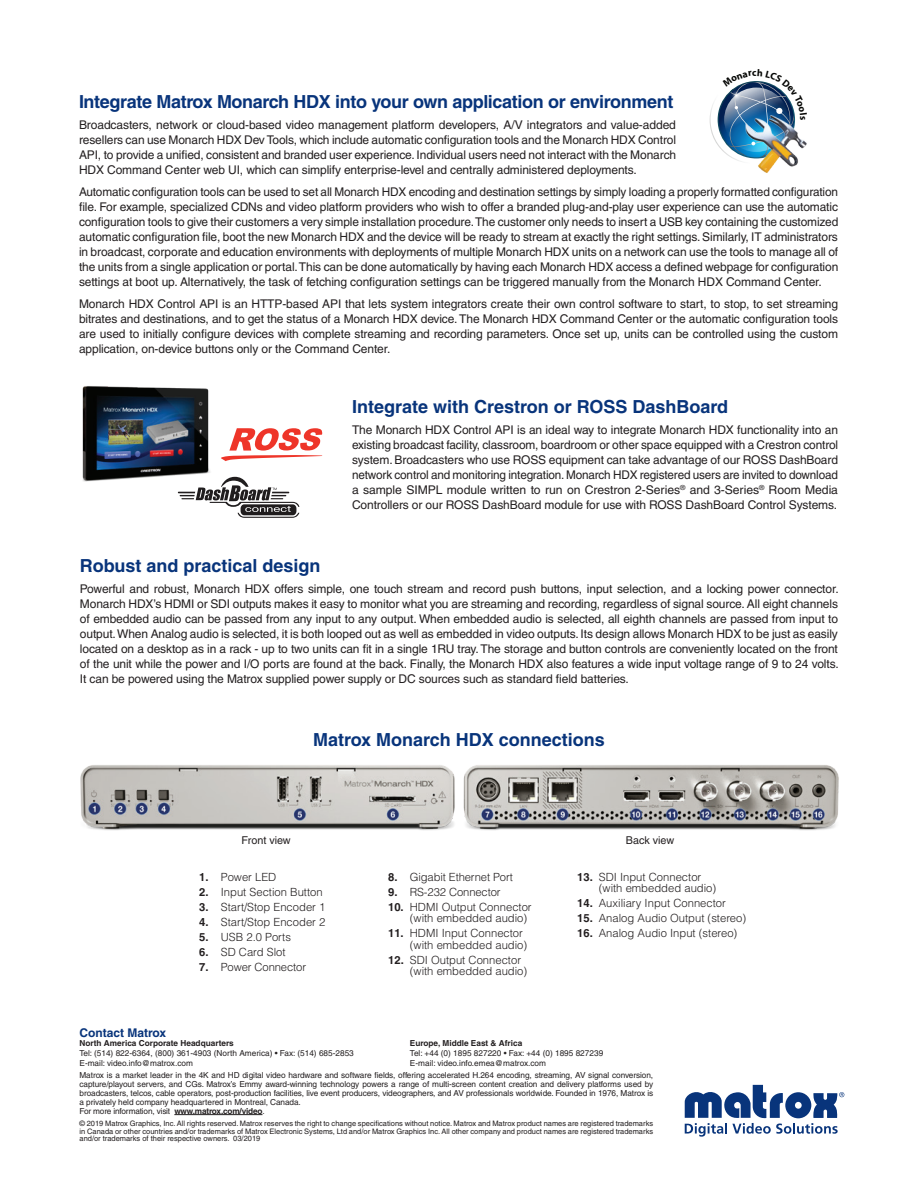
<style>
.page{position:relative;width:918px;height:1188px;background:#fff}
.page>*{position:absolute;margin:0;border:0;box-sizing:border-box;transform-origin:0 0}
.t1{font:700 18px "Helvetica";color:#08347b}
.t2{font:700 18px "Helvetica";letter-spacing:-.02em;color:#08347b}
.t3{font:12px/15px "Helvetica";letter-spacing:-.01em;color:#231f20;text-align:justify}
.t4{font:700 12px "Helvetica";color:#08347b}
.t5{font:300 11.25px/11.2px "Helvetica";color:#231f20}
.t6{font:10.8px "Helvetica";color:#231f20}
.t7{font:8.25px/9px "Helvetica";letter-spacing:-.01em;color:#231f20}
.t8{font:700 8.25px "Helvetica";color:#231f20}
.t9{font:7.5px/7.5px "Helvetica";color:#231f20;text-align:justify}
.s1{font-weight:700}
</style>
<div class="page">
<img style="left:758px;top:164px;width:39px;height:9px">
<hr style="left:174px;top:1114px;width:88px;height:1px;background:#231f20">
<svg style="left:685px;top:1085px;width:159px;height:52px"></svg>
<img style="left:82px;top:386px;width:128px;height:107px">
<svg style="left:178px;top:477px;width:121px;height:41px"></svg>
<svg style="left:221px;top:428px;width:101px;height:33px"></svg>
<img style="left:80px;top:765px;width:759px;height:66px">
<img style="left:710px;top:81px;width:97px;height:83px">
<h1 class="t2" style="left:79px;top:90px;width:596px">Integrate Matrox Monarch HDX into your own application or environment</h1>
<p class="t3" style="left:79px;top:118px;width:599px">Broadcasters, network or cloud-based video management platform developers, A/V integrators and value-added resellers can use Monarch HDX Dev Tools, which include automatic configuration tools and the Monarch HDX Control API, to provide a unified, consistent and branded user experience. Individual users need not interact with the Monarch HDX Command Center web UI, which can simplify enterprise-level and centrally administered deployments.</p>
<p class="t3" style="left:79px;top:184px;width:761px">Automatic configuration tools can be used to set all Monarch HDX encoding and destination settings by simply loading a properly formatted configuration file. For example, specialized CDNs and video platform providers who wish to offer a branded plug-and-play user experience can use the automatic configuration tools to give their customers a very simple installation procedure. The customer only needs to insert a USB key containing the customized automatic configuration file, boot the new Monarch HDX and the device will be ready to stream at exactly the right settings. Similarly, IT administrators in broadcast, corporate and education environments with deployments of multiple Monarch HDX units on a network can use the tools to manage all of the units from a single application or portal. This can be done automatically by having each Monarch HDX access a defined webpage for configuration settings at boot up. Alternatively, the task of fetching configuration settings can be triggered manually from the Monarch HDX Command Center.</p>
<p class="t3" style="left:79px;top:296px;width:761px">Monarch HDX Control API is an HTTP-based API that lets system integrators create their own control software to start, to stop, to set streaming bitrates and destinations, and to get the status of a Monarch HDX device. The Monarch HDX Command Center or the automatic configuration tools are used to initially configure devices with complete streaming and recording parameters. Once set up, units can be controlled using the custom application, on-device buttons only or the Command Center.</p>
<h1 class="t1" style="left:352px;top:395px;width:377px">Integrate with Crestron or ROSS DashBoard</h1>
<p class="t3" style="left:352px;top:423px;width:488px">The Monarch HDX Control API is an ideal way to integrate Monarch HDX functionality into an existing broadcast facility, classroom, boardroom or other space equipped with a Crestron control system. Broadcasters who use ROSS equipment can take advantage of our ROSS DashBoard network control and monitoring integration. Monarch HDX registered users are invited to download a sample SIMPL module written to run on Crestron 2-Series<sup>®</sup> and 3-Series<sup>®</sup> Room Media Controllers or our ROSS DashBoard module for use with ROSS DashBoard Control Systems.</p>
<h1 class="t1" style="left:80px;top:554px;width:242px">Robust and practical design</h1>
<p class="t3" style="left:80px;top:582px;width:760px">Powerful and robust, Monarch HDX offers simple, one touch stream and record push buttons, input selection, and a locking power connector.<br>Monarch HDX’s HDMI or SDI outputs makes it easy to monitor what you are streaming and recording, regardless of signal source. All eight channels of embedded audio can be passed from any input to any output. When embedded audio is selected, all eighth channels are passed from input to output. When Analog audio is selected, it is both looped out as well as embedded in video outputs. Its design allows Monarch HDX to be just as easily located on a desktop as in a rack - up to two units can fit in a single 1RU tray. The storage and button controls are conveniently located on the front of the unit while the power and I/O ports are found at the back. Finally, the Monarch HDX also features a wide input voltage range of 9 to 24 volts.<br>It can be powered using the Matrox supplied power supply or DC sources such as standard field batteries.</p>
<h1 class="t1" style="left:313px;top:729px;width:293px">Matrox Monarch HDX connections</h1>
<p class="t6" style="left:242px;top:834px;width:51px">Front view</p>
<p class="t6" style="left:626px;top:834px;width:50px">Back view</p>
<p class="t5" style="left:199px;top:871px;width:79px"><span class="s1">1.</span> Power LED</p>
<p class="t5" style="left:199px;top:886px;width:125px"><span class="s1">2.</span> Input Section Button</p>
<p class="t5" style="left:199px;top:901px;width:128px"><span class="s1">3.</span> Start/Stop Encoder 1</p>
<p class="t5" style="left:199px;top:916px;width:128px"><span class="s1">4.</span> Start/Stop Encoder 2</p>
<p class="t5" style="left:199px;top:931px;width:93px"><span class="s1">5.</span> USB 2.0 Ports</p>
<p class="t5" style="left:199px;top:946px;width:88px"><span class="s1">6.</span> SD Card Slot</p>
<p class="t5" style="left:199px;top:961px;width:108px"><span class="s1">7.</span> Power Connector</p>
<p class="t5" style="left:388px;top:871px;width:126px"><span class="s1">8.</span> Gigabit Ethernet Port</p>
<p class="t5" style="left:388px;top:886px;width:114px"><span class="s1">9.</span> RS-232 Connector</p>
<p class="t5" style="left:410px;top:901px;width:123px;text-indent:-22px"><span class="s1">10.</span> HDMI Output Connector (with embedded audio)</p>
<p class="t5" style="left:410px;top:927px;width:119px;text-indent:-22px"><span class="s1">11.</span> HDMI Input Connector (with embedded audio)</p>
<p class="t5" style="left:410px;top:954px;width:119px;text-indent:-22px"><span class="s1">12.</span> SDI Output Connector (with embedded audio)</p>
<p class="t5" style="left:599px;top:871px;width:119px;text-indent:-22px"><span class="s1">13.</span> SDI Input Connector (with embedded audio)</p>
<p class="t5" style="left:577px;top:897px;width:150px"><span class="s1">14.</span> Auxiliary Input Connector</p>
<p class="t5" style="left:577px;top:912px;width:170px"><span class="s1">15.</span> Analog Audio Output (stereo)</p>
<p class="t5" style="left:577px;top:927px;width:162px"><span class="s1">16.</span> Analog Audio Input (stereo)</p>
<p class="t4" style="left:80px;top:1025px;width:88px">Contact Matrox</p>
<p class="t8" style="left:80px;top:1038px;width:156px">North America Corporate Headquarters</p>
<p class="t7" style="left:80px;top:1048px;width:276px;line-height:9.8px">Tel: (514) 822-6364, (800) 361-4903 (North America) • Fax: (514) 685-2853<br>E-mail: video.info@matrox.com</p>
<p class="t8" style="left:410px;top:1038px;width:114px">Europe, Middle East &amp; Africa</p>
<p class="t7" style="left:410px;top:1048px;width:195px;line-height:9.8px">Tel: +44 (0) 1895 827220 • Fax: +44 (0) 1895 827239<br>E-mail: video.info.emea@matrox.com</p>
<p class="t7" style="left:80px;top:1070px;width:575px">Matrox is a market leader in the 4K and HD digital video hardware and software fields, offering accelerated H.264 encoding, streaming, AV signal conversion, capture/playout servers, and CGs. Matrox’s Emmy award-winning technology powers a range of multi-screen content creation and delivery platforms used by broadcasters, telcos, cable operators, post-production facilities, live event producers, videographers, and AV professionals worldwide. Founded in 1976, Matrox is a privately held company headquartered in Montreal, Canada.<br>For more information, visit <span class="s1">www.matrox.com/video</span>.</p>
<p class="t9" style="left:80px;top:1120px;width:575px">© 2019 Matrox Graphics, Inc. All rights reserved. Matrox reserves the right to change specifications without notice. Matrox and Matrox product names are registered trademarks in Canada or other countries and/or trademarks of Matrox Electronic Systems, Ltd and/or Matrox Graphics Inc. All other company and product names are registered trademarks and/or trademarks of their respective owners. 03/2019</p>
</div>
